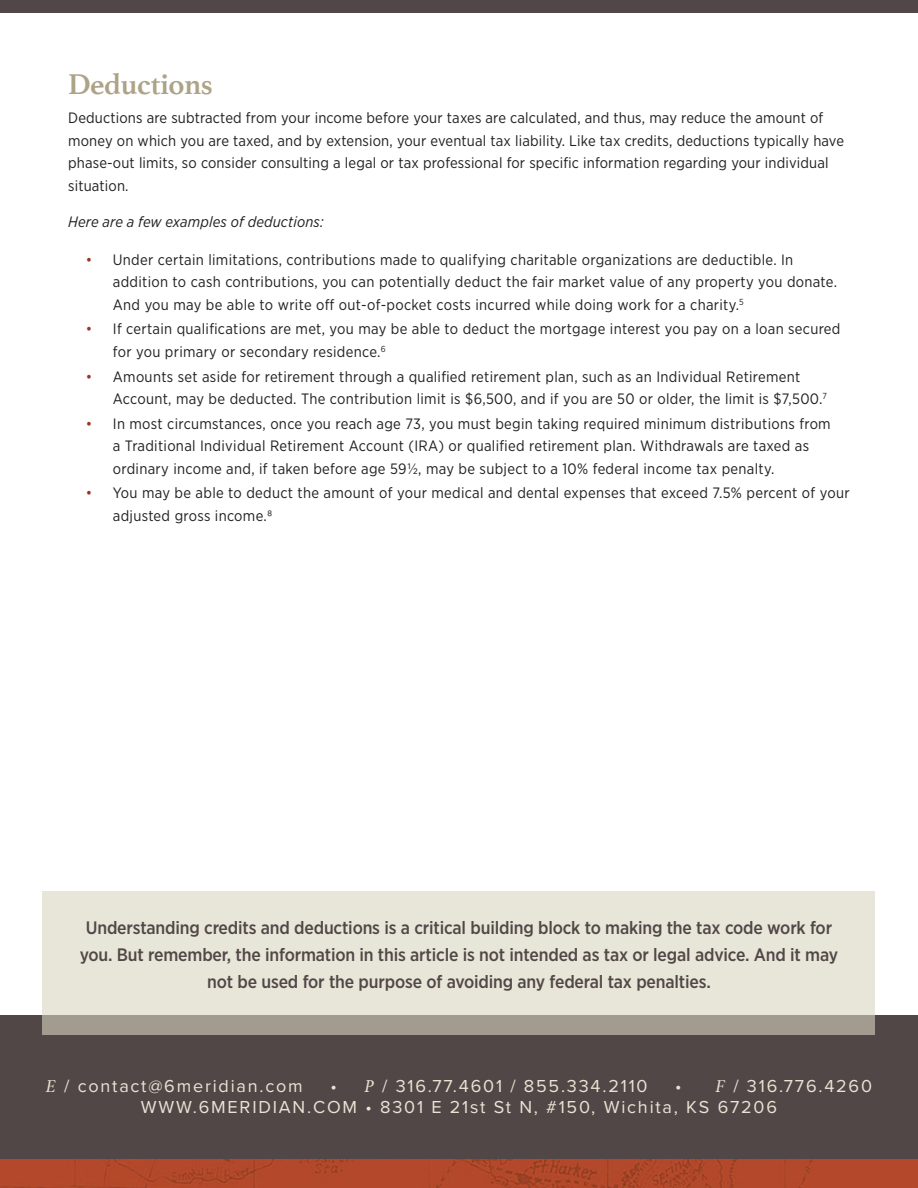
<style>
.page{position:relative;width:918px;height:1188px;background:#fff}
.page>*{position:absolute;margin:0;border:0;box-sizing:border-box;transform-origin:0 0}
.Numbers{font:700 30px "Athelas";letter-spacing:-.02em;color:#ada387}
.Intro_paragraph-NB{font:500 18px/27px "Gotham Narrow";letter-spacing:-.01em;color:#524747;text-align:center}
.t1{font:18px "Proxima Nova";letter-spacing:.1em;color:#e7e4d4}
.t2{font:15px/22.5px "Gotham Narrow";letter-spacing:.02em;color:#231f20}
.t3{font:italic 15px "Gotham Narrow";letter-spacing:.01em;color:#231f20}
.s1{color:#9f3122}
.s2{font-family:"Athelas";font-style:italic}
</style>
<div class="page">
<div style="left:0;top:0;width:918px;height:13px;background:#504746"></div>
<img style="left:0;top:1158px;width:918px;height:30px">
<div style="left:0;top:1015px;width:918px;height:143px;background:#524747"></div>
<svg style="left:43px;top:891px;width:832px;height:144px;background:#dddbce"></svg>
<p class="Numbers" style="left:68px;top:60px;width:146px">Deductions</p>
<p class="t2" style="left:68px;top:106px;width:777px">Deductions are subtracted from your income before your taxes are calculated, and thus, may reduce the amount of money on which you are taxed, and by extension, your eventual tax liability. Like tax credits, deductions typically have phase-out limits, so consider consulting a legal or tax professional for specific information regarding your individual situation.</p>
<p class="t3" style="left:68px;top:212px;width:257px">Here are a few examples of deductions:</p>
<p class="t2" style="left:113px;top:248px;width:726px;text-indent:-27px"><span class="s1">•</span> Under certain limitations, contributions made to qualifying charitable organizations are deductible. In addition to cash contributions, you can potentially deduct the fair market value of any property you donate.<br>And you may be able to write off out-of-pocket costs incurred while doing work for a charity.<sup>5</sup></p>
<p class="t2" style="left:113px;top:318px;width:729px;text-indent:-27px"><span class="s1">•</span> If certain qualifications are met, you may be able to deduct the mortgage interest you pay on a loan secured for you primary or secondary residence.<sup>6</sup></p>
<p class="t2" style="left:113px;top:365px;width:716px;text-indent:-27px"><span class="s1">•</span> Amounts set aside for retirement through a qualified retirement plan, such as an Individual Retirement<br>Account, may be deducted. The contribution limit is $6,500, and if you are 50 or older, the limit is $7,500.<sup>7</sup></p>
<p class="t2" style="left:113px;top:412px;width:719px;text-indent:-27px"><span class="s1">•</span> In most circumstances, once you reach age 73, you must begin taking required minimum distributions from a Traditional Individual Retirement Account (IRA) or qualified retirement plan. Withdrawals are taxed as ordinary income and, if taken before age 591/2, may be subject to a 10% federal income tax penalty.</p>
<p class="t2" style="left:113px;top:482px;width:738px;text-indent:-27px"><span class="s1">•</span> You may be able to deduct the amount of your medical and dental expenses that exceed 7.5% percent of your adjusted gross income.8</p>
<p class="Intro_paragraph-NB" style="left:80px;top:913px;width:760px">Understanding credits and deductions is a critical building block to making the tax code work for you. But remember, the information in this article is not intended as tax or legal advice. And it may not be used for the purpose of avoiding any federal tax penalties.</p>
<p class="t1" style="left:46px;top:1072px;width:258px"><span class="s2">E</span> / contact@6meridian.com</p>
<p class="t1" style="left:330px;top:1072px;width:319px">• <span class="s2">P</span> / 316.77.4601 / 855.334.2110</p>
<p class="t1" style="left:675px;top:1072px;width:198px">• <span class="s2">F</span> / 316.776.4260</p>
<p class="t1" style="left:141px;top:1094px;width:638px">WWW.6MERIDIAN.COM • 8301 E 21st St N, #150, Wichita, KS 67206</p>
</div>
